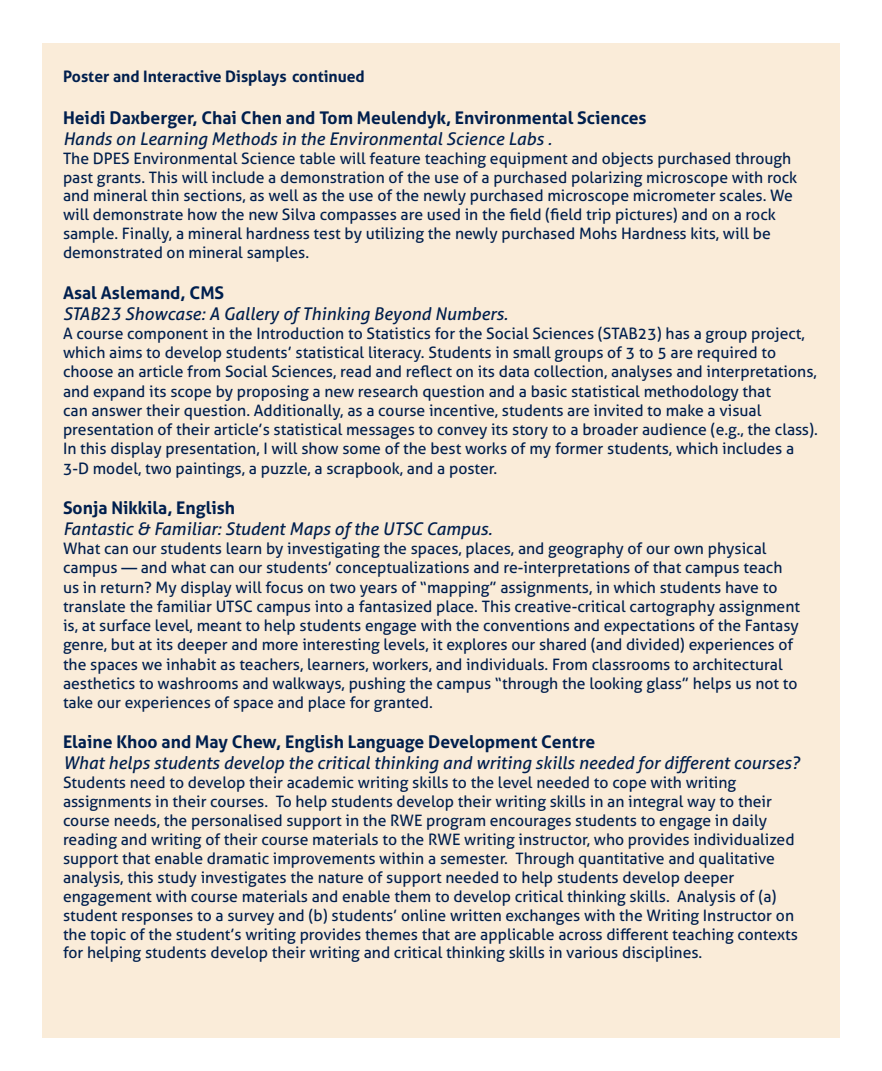
<style>
.page{position:relative;width:882px;height:1071px;background:#fff}
.page>*{position:absolute;margin:0;border:0;box-sizing:border-box;transform-origin:0 0}
.t1{font:italic 17.5px "Aller";color:#001f4e}
.t2{font:700 17.5px "Aller";color:#001f4e}
.t3{font:15.75px/19.2px "Aller";color:#001f4e}
.t4{font:700 15.75px "Aller";color:#001f4e}
</style>
<div class="page">
<div style="left:42px;top:43px;width:798px;height:994px;background:#faecd9"></div>
<p class="t4" style="left:63px;top:66px;width:303px">Poster and Interactive Displays continued</p>
<p class="t2" style="left:63px;top:107px;width:585px">Heidi Daxberger, Chai Chen and Tom Meulendyk, Environmental Sciences</p>
<p class="t1" style="left:63px;top:128px;width:490px">Hands on Learning Methods in the Environmental Science Labs .</p>
<p class="t3" style="left:63px;top:149px;width:736px">The DPES Environmental Science table will feature teaching equipment and objects purchased through past grants. This will include a demonstration of the use of a purchased polarizing microscope with rock and mineral thin sections, as well as the use of the newly purchased microscope micrometer scales. We will demonstrate how the new Silva compasses are used in the field (field trip pictures) and on a rock sample. Finally, a mineral hardness test by utilizing the newly purchased Mohs Hardness kits, will be demonstrated on mineral samples.</p>
<p class="t2" style="left:63px;top:282px;width:163px">Asal Aslemand, CMS</p>
<p class="t1" style="left:63px;top:303px;width:447px">STAB23 Showcase: A Gallery of Thinking Beyond Numbers.</p>
<p class="t3" style="left:63px;top:324px;width:756px">A course component in the Introduction to Statistics for the Social Sciences (STAB23) has a group project, which aims to develop students’ statistical literacy. Students in small groups of 3 to 5 are required to choose an article from Social Sciences, read and reflect on its data collection, analyses and interpretations, and expand its scope by proposing a new research question and a basic statistical methodology that<br>can answer their question. Additionally, as a course incentive, students are invited to make a visual presentation of their article’s statistical messages to convey its story to a broader audience (e.g., the class).<br>In this display presentation, I will show some of the best works of my former students, which includes a 3-D model, two paintings, a puzzle, a scrapbook, and a poster.</p>
<p class="t2" style="left:63px;top:497px;width:174px">Sonja Nikkila, English</p>
<p class="t1" style="left:63px;top:518px;width:431px">Fantastic &amp; Familiar: Student Maps of the UTSC Campus.</p>
<p class="t3" style="left:63px;top:539px;width:739px">What can our students learn by investigating the spaces, places, and geography of our own physical campus — and what can our students’ conceptualizations and re-interpretations of that campus teach us in return? My display will focus on two years of “mapping” assignments, in which students have to translate the familiar UTSC campus into a fantasized place. This creative-critical cartography assignment is, at surface level, meant to help students engage with the conventions and expectations of the Fantasy genre, but at its deeper and more interesting levels, it explores our shared (and divided) experiences of the spaces we inhabit as teachers, learners, workers, and individuals. From classrooms to architectural aesthetics to washrooms and walkways, pushing the campus “through the looking glass” helps us not to take our experiences of space and place for granted.</p>
<p class="t2" style="left:63px;top:731px;width:534px">Elaine Khoo and May Chew, English Language Development Centre</p>
<p class="t1" style="left:63px;top:753px;width:738px">What helps students develop the critical thinking and writing skills needed for different courses?</p>
<p class="t3" style="left:63px;top:773px;width:736px">Students need to develop their academic writing skills to the level needed to cope with writing assignments in their courses. To help students develop their writing skills in an integral way to their course needs, the personalised support in the RWE program encourages students to engage in daily reading and writing of their course materials to the RWE writing instructor, who provides individualized support that enable dramatic improvements within a semester. Through quantitative and qualitative analysis, this study investigates the nature of support needed to help students develop deeper engagement with course materials and enable them to develop critical thinking skills. Analysis of (a) student responses to a survey and (b) students’ online written exchanges with the Writing Instructor on the topic of the student’s writing provides themes that are applicable across different teaching contexts for helping students develop their writing and critical thinking skills in various disciplines.</p>
</div>
